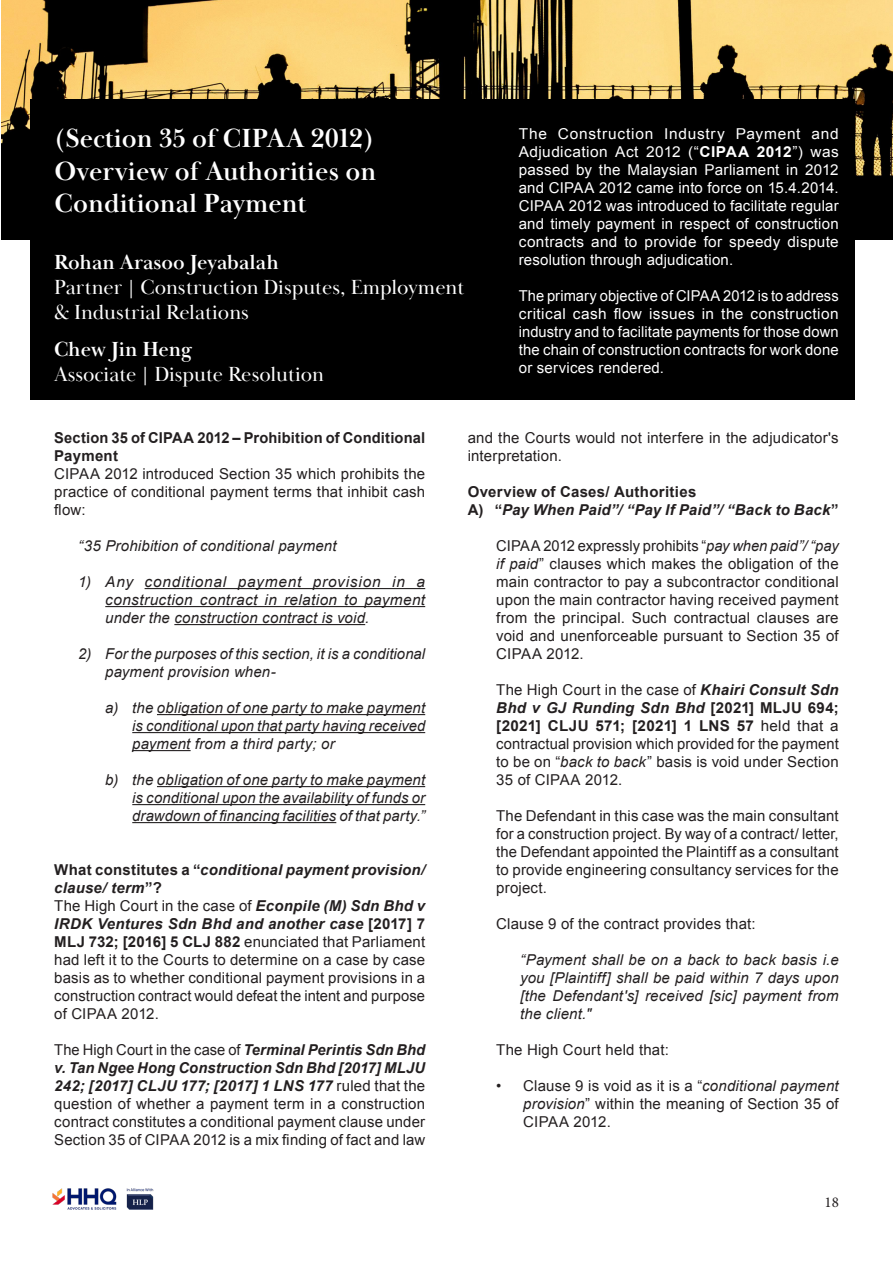
<style>
.page{position:relative;width:893px;height:1263px;background:#fff}
.page>*{position:absolute;margin:0;border:0;box-sizing:border-box;transform-origin:0 0}
.t1{font:700 27px/32.4px "Baskerville Display PT";color:#fff;text-align:justify}
.t2{font:21px/25.2px "Baskerville Display PT";color:#fff}
.t3{font:700 21px "Baskerville Display PT";color:#fff}
.t4{font:15px/18px "Arial";letter-spacing:.01em;color:#231f20;text-align:justify}
.t5{font:italic 15px/18px "Arial";letter-spacing:.01em;color:#231f20;text-align:justify}
.t6{font:15px/18px "Arial";letter-spacing:.015em;color:#fff;text-align:justify}
.t7{font:italic 700 15px/18px "Arial";letter-spacing:.015em;color:#231f20}
.t8{font:700 15px/18px "Arial";letter-spacing:.01em;color:#231f20}
.t9{font:15px "Minion Pro";color:#231f20}
.s1{font-weight:700}
.s2{font-style:normal}
.s3{font-weight:700;font-style:italic}
.s4{font-style:italic}
</style>
<div class="page">
<img style="left:52px;top:1188px;width:102px;height:22px">
<img style="left:2px;top:0;width:891px;height:239px">
<div style="left:30px;top:100px;width:824px;height:300px;background:#000"></div>
<hr style="left:145px;top:588px;width:280px;height:1px;background:#231f20">
<hr style="left:105px;top:606px;width:320px;height:1px;background:#231f20">
<hr style="left:174px;top:624px;width:191px;height:1px;background:#231f20">
<hr style="left:157px;top:714px;width:268px;height:1px;background:#231f20">
<hr style="left:132px;top:732px;width:293px;height:1px;background:#231f20">
<hr style="left:132px;top:750px;width:59px;height:1px;background:#231f20">
<hr style="left:157px;top:786px;width:268px;height:1px;background:#231f20">
<hr style="left:132px;top:804px;width:293px;height:1px;background:#231f20">
<hr style="left:132px;top:822px;width:204px;height:1px;background:#231f20">
<p class="t1" style="left:55px;top:123px;width:323px">(Section 35 of CIPAA 2012)<br>Overview of Authorities on Conditional Payment</p>
<p class="t3" style="left:54px;top:249px;width:226px">Rohan Arasoo Jeyabalah</p>
<p class="t2" style="left:54px;top:275px;width:412px">Partner | Construction Disputes, Employment &amp; Industrial Relations</p>
<p class="t3" style="left:54px;top:337px;width:140px">Chew Jin Heng</p>
<p class="t2" style="left:54px;top:362px;width:272px">Associate | Dispute Resolution</p>
<p class="t6" style="left:519px;top:125px;width:321px">The Construction Industry Payment and Adjudication Act 2012 (“<span class="s1">CIPAA 2012</span>”) was passed by the Malaysian Parliament in 2012 and CIPAA 2012 came into force on 15.4.2014.<br>CIPAA 2012 was introduced to facilitate regular and timely payment in respect of construction contracts and to provide for speedy dispute resolution through adjudication.</p>
<p class="t6" style="left:519px;top:287px;width:321px">The primary objective of CIPAA 2012 is to address critical cash flow issues in the construction industry and to facilitate payments for those down the chain of construction contracts for work done or services rendered.</p>
<p class="t8" style="left:54px;top:429px;width:372px">Section 35 of CIPAA 2012 – Prohibition of Conditional<br>Payment</p>
<p class="t4" style="left:54px;top:465px;width:372px">CIPAA 2012 introduced Section 35 which prohibits the practice of conditional payment terms that inhibit cash flow:</p>
<p class="t5" style="left:78px;top:537px;width:260px">“35 Prohibition of conditional payment</p>
<p class="t5" style="left:105px;top:573px;width:321px;text-indent:-27px">1) Any conditional payment provision in a construction contract in relation to payment under the construction contract is void.</p>
<p class="t5" style="left:105px;top:645px;width:321px;text-indent:-27px">2) For the purposes of this section, it is a conditional payment provision when-</p>
<p class="t5" style="left:132px;top:699px;width:294px;text-indent:-27px">a) the obligation of one party to make payment is conditional upon that party having received payment from a third party; or</p>
<p class="t5" style="left:132px;top:771px;width:294px;text-indent:-27px">b) the obligation of one party to make payment is conditional upon the availability of funds or drawdown of financing facilities of that party.”</p>
<p class="t7" style="left:54px;top:861px;width:372px"><span class="s2">What constitutes a “</span>conditional payment provision/ clause/ term<span class="s2">”?</span></p>
<p class="t4" style="left:54px;top:897px;width:372px">The High Court in the case of <span class="s3">Econpile (M) Sdn Bhd v IRDK Ventures Sdn Bhd and another case</span> <span class="s1">[2017] 7<br>MLJ 732; [2016] 5 CLJ 882</span> enunciated that Parliament had left it to the Courts to determine on a case by case basis as to whether conditional payment provisions in a construction contract would defeat the intent and purpose of CIPAA 2012.</p>
<p class="t4" style="left:54px;top:1041px;width:372px">The High Court in the case of <span class="s3">Terminal Perintis Sdn Bhd v. Tan Ngee Hong Construction Sdn Bhd [2017] MLJU 242; [2017] CLJU 177; [2017] 1 LNS 177</span> ruled that the question of whether a payment term in a construction contract constitutes a conditional payment clause under Section 35 of CIPAA 2012 is a mix finding of fact and law</p>
<p class="t4" style="left:468px;top:429px;width:372px">and the Courts would not interfere in the adjudicator's interpretation.</p>
<p class="t8" style="left:468px;top:483px;width:230px">Overview of Cases/ Authorities</p>
<p class="t7" style="left:468px;top:501px;width:372px"><span class="s2">A) “</span>Pay When Paid”/ “Pay If Paid”/ “Back to Back<span class="s2">”</span></p>
<p class="t4" style="left:496px;top:537px;width:344px">CIPAA 2012 expressly prohibits “<span class="s4">pay when paid”/ “pay if paid</span>” clauses which makes the obligation of the main contractor to pay a subcontractor conditional upon the main contractor having received payment from the principal. Such contractual clauses are void and unenforceable pursuant to Section 35 of CIPAA 2012.</p>
<p class="t4" style="left:496px;top:681px;width:344px">The High Court in the case of <span class="s3">Khairi Consult Sdn Bhd v GJ Runding Sdn Bhd</span> <span class="s1">[2021] MLJU 694; [2021] CLJU 571; [2021] 1 LNS 57</span> held that a contractual provision which provided for the payment to be on “<span class="s4">back to back</span>” basis is void under Section 35 of CIPAA 2012.</p>
<p class="t4" style="left:496px;top:807px;width:344px">The Defendant in this case was the main consultant for a construction project. By way of a contract/ letter, the Defendant appointed the Plaintiff as a consultant to provide engineering consultancy services for the project.</p>
<p class="t4" style="left:496px;top:915px;width:261px">Clause 9 of the contract provides that:</p>
<p class="t5" style="left:520px;top:951px;width:320px">“Payment shall be on a back to back basis i.e you [Plaintiff] shall be paid within 7 days upon [the Defendant's] received [sic] payment from the client."</p>
<p class="t4" style="left:496px;top:1041px;width:174px">The High Court held that:</p>
<p class="t4" style="left:523px;top:1077px;width:317px;text-indent:-27px">• Clause 9 is void as it is a “<span class="s4">conditional payment provision</span>” within the meaning of Section 35 of CIPAA 2012.</p>
<p class="t9" style="left:825px;top:1192px;width:16px">18</p>
</div>
